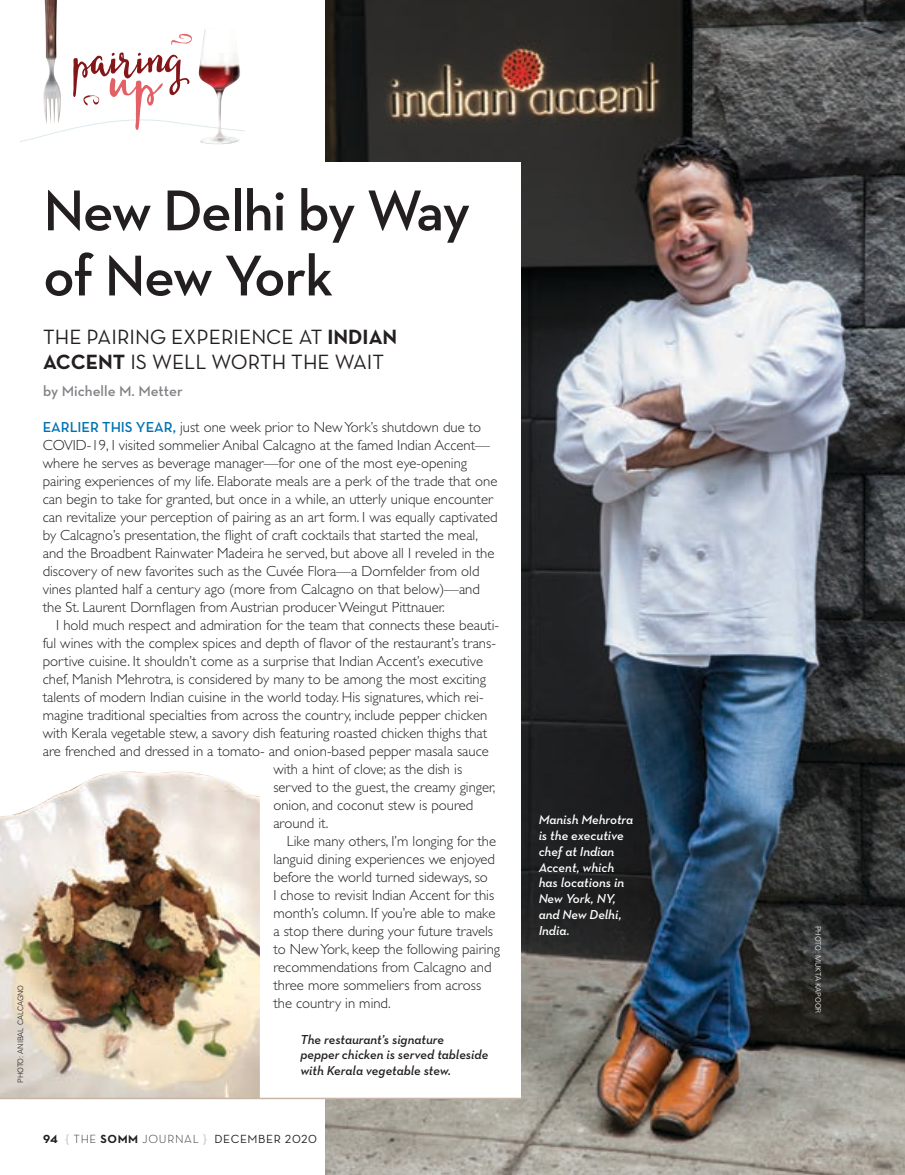
<style>
.page{position:relative;width:905px;height:1175px;background:#fff}
.page>*{position:absolute;margin:0;border:0;box-sizing:border-box;transform-origin:0 0}
.t1{font:600 58.5px/65.1px "Neutra Text";letter-spacing:-.03em;color:#231f20}
.t2{font:21px/25.2px "Neutra Text Book Alt";color:#231f20}
.t3{font:600 15px "Neutra Text";color:#808285}
.t4{font:300 14.7px/18px "Gill Sans Std";color:#231f20}
.t5{font:italic 600 13.2px/15.9px "Neutra Text";color:#fff}
.t6{font:italic 600 13.2px/15.9px "Neutra Text";color:#231f20}
.t7{font:300 12px "Neutra Text";letter-spacing:.05em;color:#231f20}
.t8{font:300 7.5px "Univers LT Std";color:#231f20}
.t9{font:300 7.5px "Univers LT Std";color:#fff}
.s1{font-family:"Neutra Text";font-weight:700}
.s2{font-family:"Neutra Text";font-weight:600;color:#0072b2}
.s3{font-family:"Neutra Text Bold Alt";font-weight:400}
.s4{font-weight:400;color:#bcbec0}
.s5{font-weight:700}
.s6{font-weight:400}
.s7{font-family:"Neutra Text Book Alt";font-weight:400}
</style>
<div class="page">
<img style="left:44px;top:0;width:13px;height:52px">
<img style="left:202px;top:29px;width:30px;height:115px">
<svg style="left:20px;top:52px;width:225px;height:91px"></svg>
<svg style="left:171px;top:34px;width:21px;height:11px"></svg>
<img style="left:326px;top:0;width:578px;height:1174px">
<div style="left:291px;top:162px;width:230px;height:936px;background:#fff"></div>
<img style="left:0;top:771px;width:260px;height:326px">
<hr style="left:0;top:1097px;width:521px;height:2px;background:#c5b6a8">
<p class="t8" style="left:16px;top:1082px;width:99px;rotate:-90deg">PHOTO: ANIBAL CALCAGNO</p>
<h1 class="t1" style="left:43px;top:177px;width:428px">New Delhi by Way of New York</h1>
<h2 class="t2" style="left:43px;top:323px;width:355px">THE PAIRING EXPERIENCE AT <span class="s1">INDIAN<br>ACCENT</span> IS WELL WORTH THE WAIT</h2>
<p class="t3" style="left:43px;top:381px;width:141px">by Michelle M. Metter</p>
<p class="t4" style="left:43px;top:418px;width:456px"><span class="s2">EARLIER THIS YEAR,</span> just one week prior to New York’s shutdown due to COVID-19, I visited sommelier Anibal Calcagno at the famed Indian Accent— where he serves as beverage manager—for one of the most eye-opening pairing experiences of my life. Elaborate meals are a perk of the trade that one can begin to take for granted, but once in a while, an utterly unique encounter can revitalize your perception of pairing as an art form. I was equally captivated by Calcagno’s presentation, the flight of craft cocktails that started the meal, and the Broadbent Rainwater Madeira he served, but above all I reveled in the discovery of new favorites such as the Cuvée Flora—a Dornfelder from old vines planted half a century ago (more from Calcagno on that below)—and the St. Laurent Dornflagen from Austrian producer Weingut Pittnauer.</p>
<p class="t4" style="left:56px;top:616px;width:444px">I hold much respect and admiration for the team that connects these beauti-</p>
<p class="t4" style="left:43px;top:634px;width:454px">ful wines with the complex spices and depth of flavor of the restaurant’s trans-</p>
<p class="t4" style="left:43px;top:652px;width:442px">portive cuisine. It shouldn’t come as a surprise that Indian Accent’s executive</p>
<p class="t4" style="left:43px;top:670px;width:445px">chef, Manish Mehrotra, is considered by many to be among the most exciting</p>
<p class="t4" style="left:43px;top:688px;width:442px">talents of modern Indian cuisine in the world today. His signatures, which rei-</p>
<p class="t4" style="left:43px;top:706px;width:446px">magine traditional specialties from across the country, include pepper chicken</p>
<p class="t4" style="left:43px;top:724px;width:446px">with Kerala vegetable stew, a savory dish featuring roasted chicken thighs that</p>
<p class="t4" style="left:43px;top:742px;width:447px">are frenched and dressed in a tomato- and onion-based pepper masala sauce</p>
<p class="t4" style="left:273px;top:760px;width:190px">with a hint of clove; as the dish is</p>
<p class="t4" style="left:273px;top:778px;width:223px">served to the guest, the creamy ginger,</p>
<p class="t4" style="left:273px;top:796px;width:201px">onion, and coconut stew is poured</p>
<p class="t4" style="left:273px;top:814px;width:56px">around it.</p>
<p class="t4" style="left:287px;top:832px;width:211px">Like many others, I’m longing for the</p>
<p class="t4" style="left:273px;top:850px;width:223px">languid dining experiences we enjoyed</p>
<p class="t4" style="left:273px;top:868px;width:216px">before the world turned sideways, so</p>
<p class="t4" style="left:273px;top:886px;width:222px">I chose to revisit Indian Accent for this</p>
<p class="t4" style="left:273px;top:904px;width:223px">month’s column. If you’re able to make</p>
<p class="t4" style="left:273px;top:922px;width:221px">a stop there during your future travels</p>
<p class="t4" style="left:273px;top:940px;width:228px">to New York, keep the following pairing</p>
<p class="t4" style="left:273px;top:958px;width:220px">recommendations from Calcagno and</p>
<p class="t4" style="left:273px;top:976px;width:209px">three more sommeliers from across</p>
<p class="t4" style="left:273px;top:994px;width:119px">the country in mind.</p>
<p class="t6" style="left:300px;top:1030px;width:190px">The restaurant’s signature<br>pepper chicken is served tableside with Kerala vegetable stew.</p>
<p class="t7" style="left:43px;top:1131px;width:275px"><span class="s3">94</span> <span class="s4">{</span> THE <span class="s5">SOMM</span> JOURNAL <span class="s4">}</span> <span class="s6">DECEMBER</span> <span class="s7">2020</span></p>
<p class="t5" style="left:538px;top:811px;width:96px">Manish Mehrotra is the executive chef at Indian<br>Accent, which has locations in<br>New York, NY, and New Delhi,<br>India.</p>
<p class="t9" style="left:822px;top:926px;width:89px;rotate:90deg">PHOTO: MUKTA KAPOOR</p>
</div>
